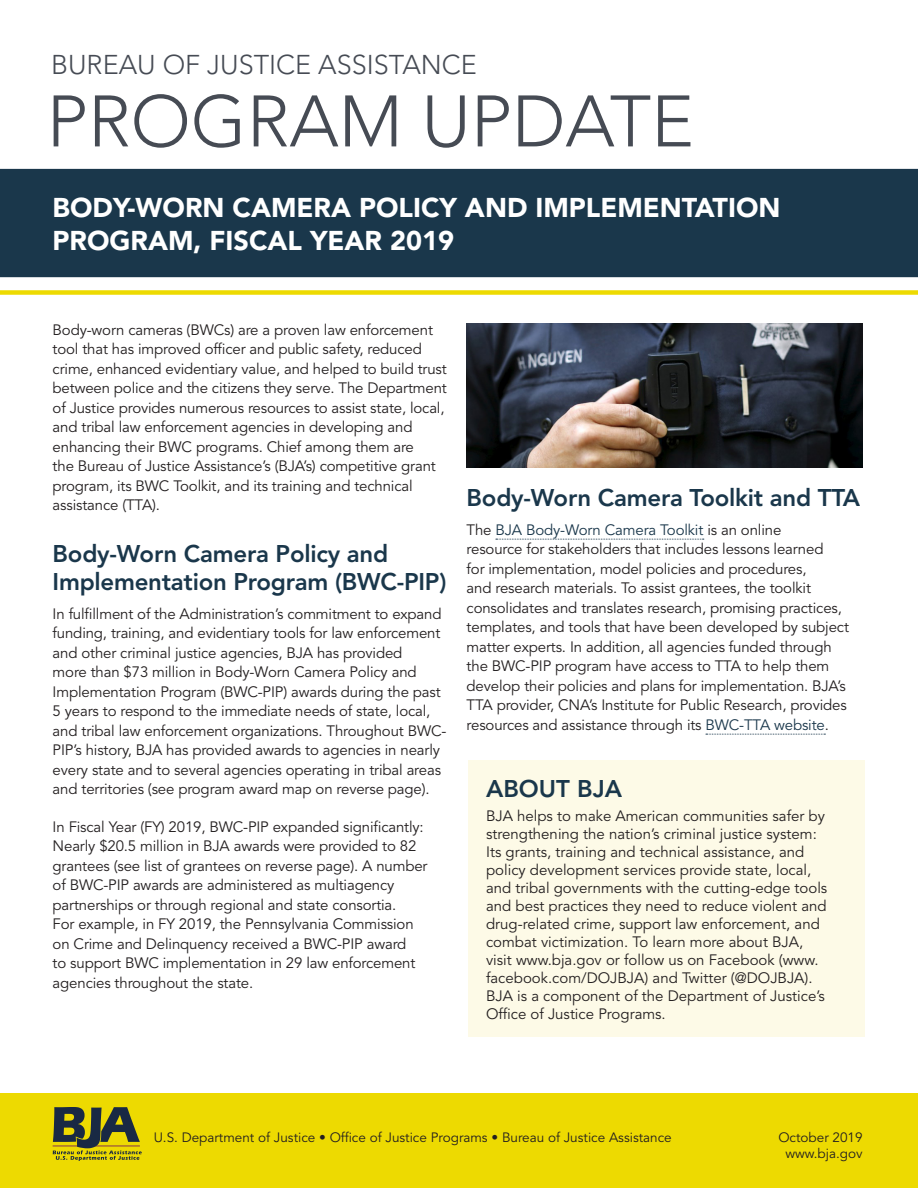
<style>
.page{position:relative;width:918px;height:1188px;background:#fff}
.page>*{position:absolute;margin:0;border:0;box-sizing:border-box;transform-origin:0 0}
.Program_Brief{font:300 72px "Avenir LT Std";color:#464b54}
.t1{font:900 27px/32.4px "Avenir LT Std";color:#fff}
.BJA{font:300 27px "Avenir LT Std";color:#464b54}
.L1_Head{font:800 24px/28.8px "Avenir LT Std";letter-spacing:-.01em;color:#1a374b}
.body_text{font:15px/19.5px "Avenir LT Std";letter-spacing:-.01em;color:#231f20}
.body_text-2{font:13.5px "Avenir LT Std";color:#231f20}
.s1{color:#1a374b}
</style>
<div class="page">
<div style="left:0;top:1094px;width:918px;height:94px;background:#edda01"></div>
<div style="left:0;top:169px;width:918px;height:108px;background:#1a374b"></div>
<svg style="left:53px;top:1107px;width:89px;height:54px"></svg>
<div style="left:0;top:290px;width:918px;height:5px;background:#edda01"></div>
<img style="left:467px;top:323px;width:396px;height:145px">
<svg style="left:496px;top:539px;width:208px;height:1px"></svg>
<svg style="left:706px;top:734px;width:119px;height:1px"></svg>
<div style="left:468px;top:761px;width:397px;height:276px;background:#fdfae7"></div>
<p class="BJA" style="left:51px;top:49px;width:427px">BUREAU OF JUSTICE ASSISTANCE</p>
<p class="Program_Brief" style="left:47px;top:79px;width:649px">PROGRAM UPDATE</p>
<p class="t1" style="left:53px;top:192px;width:729px">BODY-WORN CAMERA POLICY AND IMPLEMENTATION<br>PROGRAM, FISCAL YEAR 2019</p>
<p class="body_text" style="left:53px;top:320px;width:396px">Body-worn cameras (BWCs) are a proven law enforcement tool that has improved officer and public safety, reduced crime, enhanced evidentiary value, and helped to build trust between police and the citizens they serve. The Department of Justice provides numerous resources to assist state, local, and tribal law enforcement agencies in developing and enhancing their BWC programs. Chief among them are<br>the Bureau of Justice Assistance’s (BJA’s) competitive grant program, its BWC Toolkit, and its training and technical assistance (TTA).</p>
<p class="L1_Head" style="left:53px;top:539px;width:395px">Body-Worn Camera Policy and<br>Implementation Program (BWC-PIP)</p>
<p class="body_text" style="left:53px;top:604px;width:395px">In fulfillment of the Administration’s commitment to expand funding, training, and evidentiary tools for law enforcement and other criminal justice agencies, BJA has provided<br>more than $73 million in Body-Worn Camera Policy and Implementation Program (BWC-PIP) awards during the past 5 years to respond to the immediate needs of state, local, and tribal law enforcement organizations. Throughout BWC-PIP’s history, BJA has provided awards to agencies in nearly every state and to several agencies operating in tribal areas and territories (see program award map on reverse page).</p>
<p class="body_text" style="left:53px;top:817px;width:376px">In Fiscal Year (FY) 2019, BWC-PIP expanded significantly:<br>Nearly $20.5 million in BJA awards were provided to 82 grantees (see list of grantees on reverse page). A number of BWC-PIP awards are administered as multiagency partnerships or through regional and state consortia.<br>For example, in FY 2019, the Pennsylvania Commission on Crime and Delinquency received a BWC-PIP award<br>to support BWC implementation in 29 law enforcement agencies throughout the state.</p>
<p class="L1_Head" style="left:467px;top:483px;width:395px">Body-Worn Camera Toolkit and TTA</p>
<p class="body_text" style="left:467px;top:520px;width:384px">The <span class="s1">BJA Body-Worn Camera Toolkit</span> is an online<br>resource for stakeholders that includes lessons learned<br>for implementation, model policies and procedures,<br>and research materials. To assist grantees, the toolkit consolidates and translates research, promising practices, templates, and tools that have been developed by subject matter experts. In addition, all agencies funded through the BWC-PIP program have access to TTA to help them develop their policies and plans for implementation. BJA’s TTA provider, CNA’s Institute for Public Research, provides resources and assistance through its <span class="s1">BWC-TTA website</span>.</p>
<p class="L1_Head" style="left:486px;top:774px;width:137px">ABOUT BJA</p>
<p class="body_text" style="left:486px;top:807px;width:343px;line-height:18px">BJA helps to make American communities safer by strengthening the nation’s criminal justice system:<br>Its grants, training and technical assistance, and policy development services provide state, local, and tribal governments with the cutting-edge tools and best practices they need to reduce violent and drug-related crime, support law enforcement, and combat victimization. To learn more about BJA, visit www.bja.gov or follow us on Facebook (www. facebook.com/DOJBJA) and Twitter (@DOJBJA).<br>BJA is a component of the Department of Justice’s Office of Justice Programs.</p>
<p class="body_text-2" style="left:154px;top:1129px;width:520px">U.S. Department of Justice • Office of Justice Programs • Bureau of Justice Assistance</p>
<p class="body_text-2" style="left:778px;top:1129px;width:86px">October 2019</p>
<p class="body_text-2" style="left:785px;top:1146px;width:79px">www.bja.gov</p>
</div>
